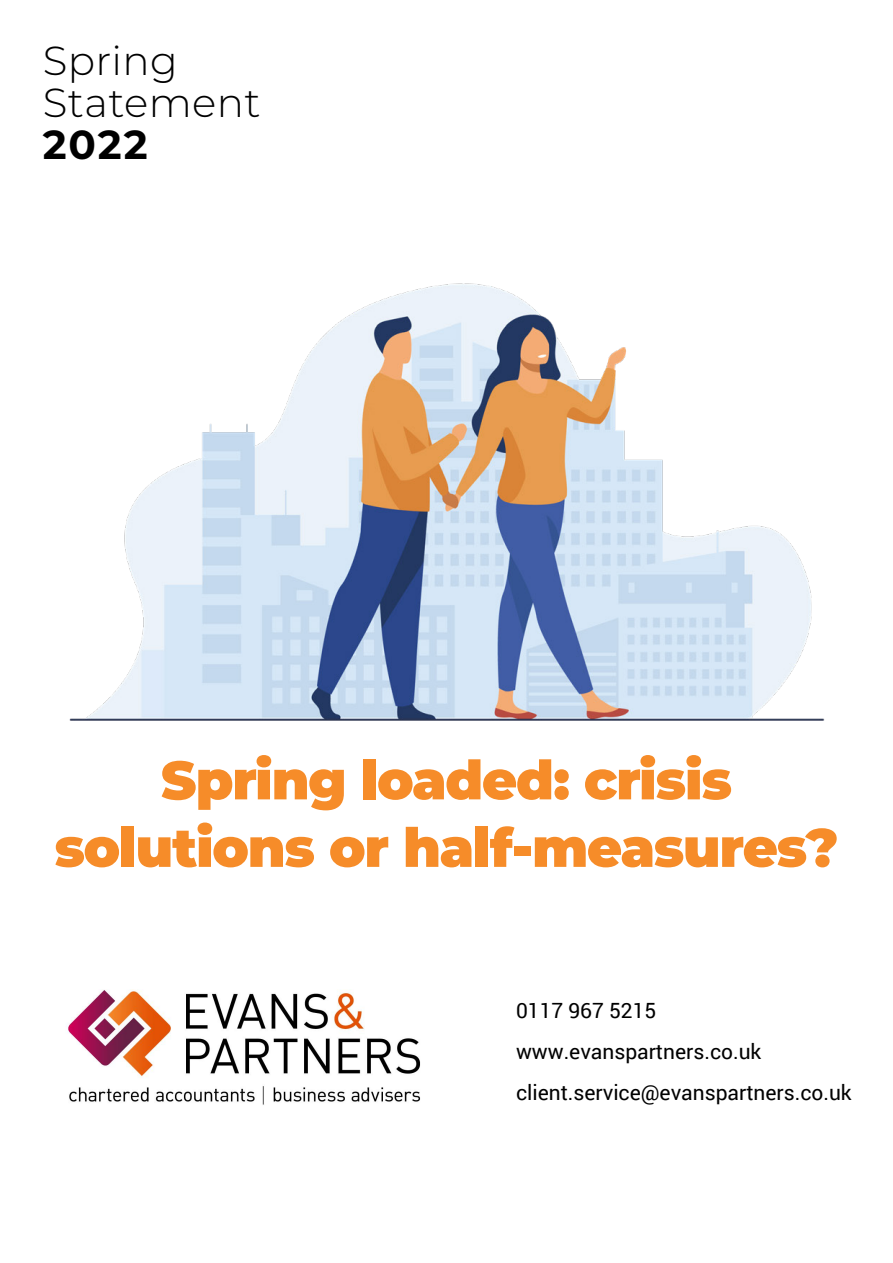
<style>
.page{position:relative;width:893px;height:1263px;background:#fff}
.page>*{position:absolute;margin:0;border:0;box-sizing:border-box;transform-origin:0 0}
.Paragraph_Style_1{font:900 54px/67.5px "Montserrat";letter-spacing:-.025em;color:#f68c29;text-align:center}
.t1{font:300 40.5px/42px "Montserrat";letter-spacing:.01em;color:#000}
.t2{font:21px/41px "Roboto";color:#000}
.s1{font-weight:700}
</style>
<div class="page">
<img style="left:69px;top:283px;width:756px;height:438px">
<img style="left:67px;top:989px;width:353px;height:116px">
<p class="t1" style="left:43px;top:38px;width:219px">Spring<br>Statement<br><span class="s1">2022</span></p>
<p class="Paragraph_Style_1" style="left:55px;top:743px;width:785px">Spring loaded: crisis solutions or half-measures?</p>
<p class="t2" style="left:516px;top:989px;width:337px">0117 967 5215 www.evanspartners.co.uk client.service@evanspartners.co.uk</p>
</div>
